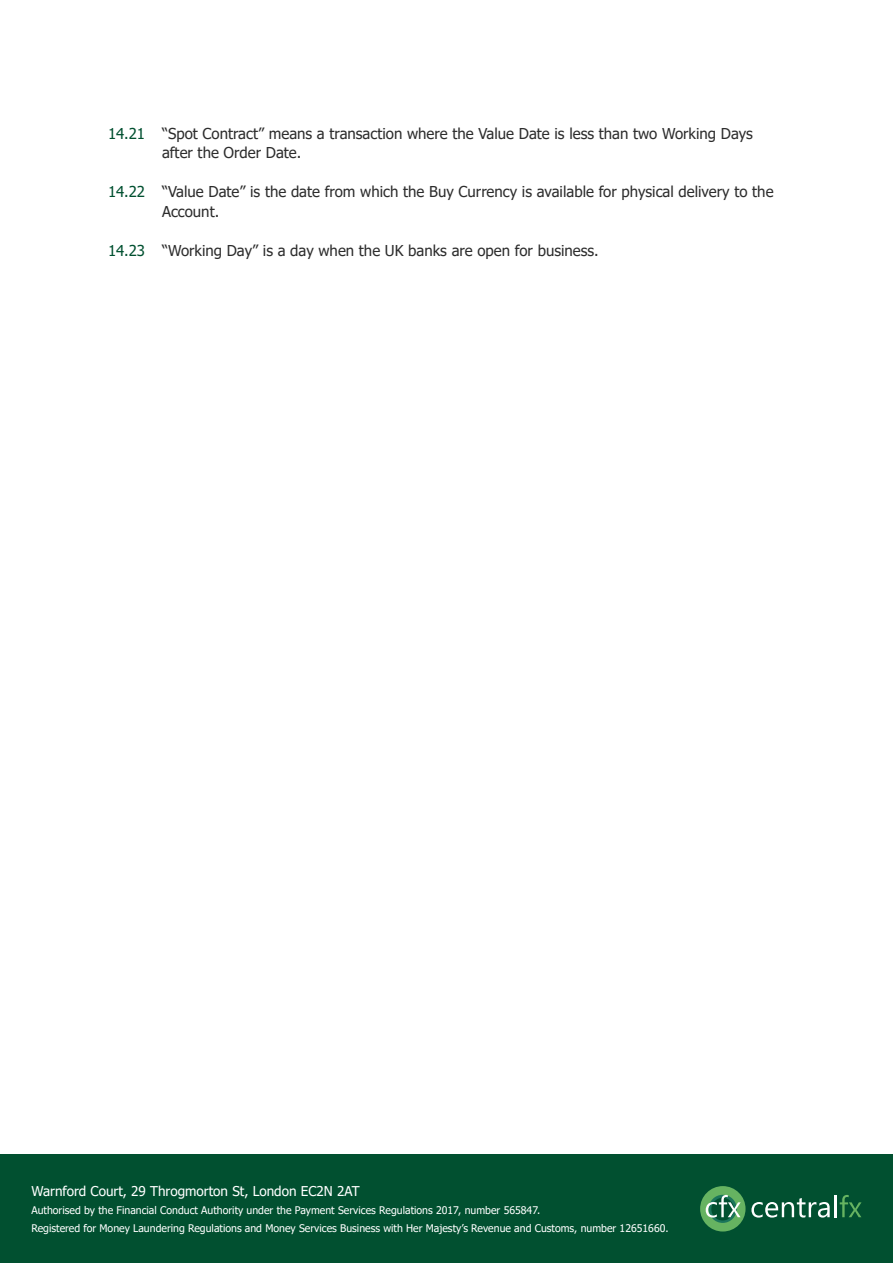
<style>
.page{position:relative;width:893px;height:1263px;background:#fff}
.page>*{position:absolute;margin:0;border:0;box-sizing:border-box;transform-origin:0 0}
.t1{font:15px/19.5px "Tahoma";color:#2d2d2d}
.t2{font:13.5px "Tahoma";color:#fff}
.t3{font:10.5px/17.5px "Tahoma";color:#fff}
.s1{color:#015030}
</style>
<div class="page">
<div style="left:0;top:1155px;width:893px;height:108px;background:#015030"></div>
<div style="left:700px;top:1186px;width:45px;height:45px;background:#66b361;border-radius:50%"></div>
<svg style="left:751px;top:1198px;width:79px;height:19px"></svg>
<hr style="left:834px;top:1195px;width:2px;height:22px;background:#fff">
<svg style="left:840px;top:1195px;width:21px;height:22px"></svg>
<svg style="left:709px;top:1195px;width:28px;height:28px"></svg>
<svg style="left:711px;top:1198px;width:23px;height:22px"></svg>
<svg style="left:706px;top:1195px;width:35px;height:22px"></svg>
<p class="t1" style="left:162px;top:125px;width:592px;text-indent:-54px"><span class="s1">14.21</span> “Spot Contract” means a transaction where the Value Date is less than two Working Days after the Order Date.</p>
<p class="t1" style="left:162px;top:183px;width:613px;text-indent:-54px"><span class="s1">14.22</span> “Value Date” is the date from which the Buy Currency is available for physical delivery to the<br>Account.</p>
<p class="t1" style="left:108px;top:242px;width:492px"><span class="s1">14.23</span> “Working Day” is a day when the UK banks are open for business.</p>
<p class="t2" style="left:31px;top:1182px;width:330px">Warnford Court, 29 Throgmorton St, London EC2N 2AT</p>
<p class="t3" style="left:31px;top:1202px;width:639px">Authorised by the Financial Conduct Authority under the Payment Services Regulations 2017, number 565847.<br>Registered for Money Laundering Regulations and Money Services Business with Her Majesty’s Revenue and Customs, number 12651660.</p>
</div>
